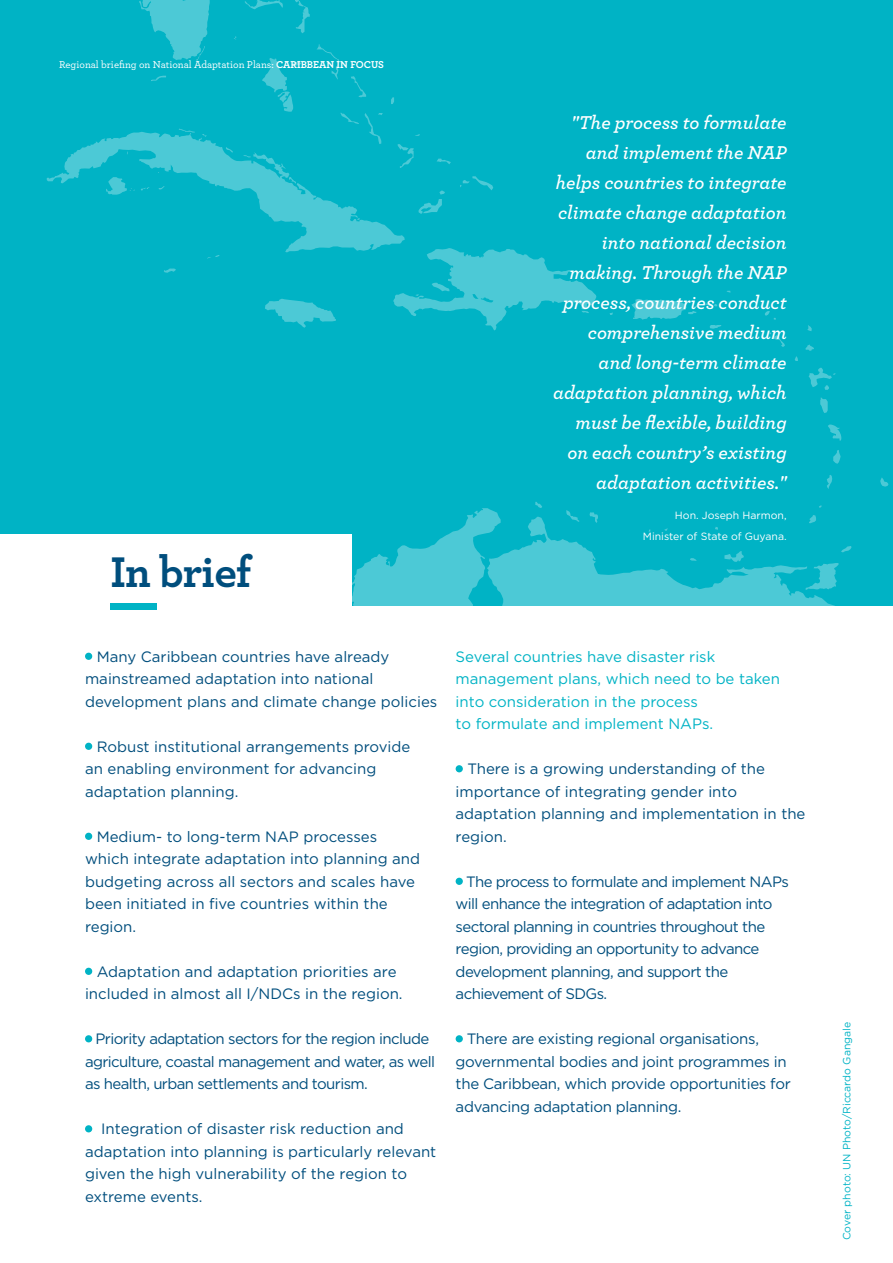
<style>
.page{position:relative;width:893px;height:1263px;background:#fff}
.page>*{position:absolute;margin:0;border:0;box-sizing:border-box;transform-origin:0 0}
.t1{font:700 45px "Archer";letter-spacing:-.02em;color:#004e7d}
.t2{font:italic 600 19.5px/30px "Archer";color:#fff;text-align:right}
.t3{font:15px/22.5px "Gotham";letter-spacing:-.005em;color:#004e7d}
.t4{font:15px/22.5px "Gotham";letter-spacing:-.04em;color:#004e7d}
.t5{font:15px/22.5px "Gotham";color:#00b3c5}
.t6{font:500 10.5px "Archer";color:#fff}
.t7{font:10.5px/21px "Gotham";color:#fff;text-align:right}
.t8{font:10.5px "Gotham";color:#00b3c5}
.s1{font-weight:700}
</style>
<div class="page">
<div style="left:0;top:0;width:893px;height:1247px;background:#00b3c5"></div>
<svg style="left:710px;top:325px;width:11px;height:4px"></svg>
<svg style="left:631px;top:299px;width:68px;height:21px"></svg>
<svg style="left:705px;top:303px;width:12px;height:3px"></svg>
<svg style="left:765px;top:311px;width:11px;height:9px"></svg>
<svg style="left:770px;top:332px;width:15px;height:15px"></svg>
<svg style="left:807px;top:325px;width:5px;height:6px"></svg>
<svg style="left:805px;top:344px;width:9px;height:7px"></svg>
<svg style="left:795px;top:356px;width:3px;height:5px"></svg>
<svg style="left:809px;top:368px;width:27px;height:22px"></svg>
<svg style="left:820px;top:398px;width:8px;height:15px"></svg>
<svg style="left:828px;top:424px;width:13px;height:16px"></svg>
<svg style="left:833px;top:450px;width:8px;height:14px"></svg>
<svg style="left:880px;top:477px;width:8px;height:10px"></svg>
<svg style="left:827px;top:475px;width:5px;height:14px"></svg>
<svg style="left:47px;top:0;width:549px;height:330px"></svg>
<svg style="left:351px;top:508px;width:501px;height:98px"></svg>
<svg style="left:806px;top:563px;width:33px;height:27px"></svg>
<svg style="left:724px;top:551px;width:20px;height:11px"></svg>
<svg style="left:690px;top:558px;width:7px;height:3px"></svg>
<svg style="left:664px;top:528px;width:4px;height:3px"></svg>
<svg style="left:590px;top:512px;width:8px;height:11px"></svg>
<svg style="left:566px;top:510px;width:14px;height:12px"></svg>
<svg style="left:535px;top:502px;width:7px;height:6px"></svg>
<div style="left:0;top:606px;width:893px;height:657px;background:#fff"></div>
<div style="left:85px;top:653px;width:7px;height:7px;border:2px solid #00b3c5;border-radius:50%"></div>
<div style="left:85px;top:743px;width:7px;height:7px;border:2px solid #00b3c5;border-radius:50%"></div>
<div style="left:85px;top:833px;width:7px;height:7px;border:2px solid #00b3c5;border-radius:50%"></div>
<div style="left:85px;top:968px;width:7px;height:7px;border:2px solid #00b3c5;border-radius:50%"></div>
<div style="left:85px;top:1035px;width:7px;height:7px;border:2px solid #00b3c5;border-radius:50%"></div>
<div style="left:85px;top:1125px;width:7px;height:7px;border:2px solid #00b3c5;border-radius:50%"></div>
<div style="left:456px;top:765px;width:7px;height:7px;border:2px solid #00b3c5;border-radius:50%"></div>
<div style="left:456px;top:878px;width:7px;height:7px;border:2px solid #00b3c5;border-radius:50%"></div>
<div style="left:456px;top:1035px;width:7px;height:7px;border:2px solid #00b3c5;border-radius:50%"></div>
<div style="left:0;top:534px;width:351px;height:84px;background:#fff"></div>
<hr style="left:892px;top:607px;width:1px;height:656px;background:#004e7d">
<div style="left:111px;top:604px;width:46px;height:6px;background:#00b3c5"></div>
<p class="t6" style="left:59px;top:57px;width:326px">Regional briefing on National Adaptation Plans: <span class="s1">CARIBBEAN IN FOCUS</span></p>
<h1 class="t1" style="left:111px;top:536px;width:142px">IN BRIEF</h1>
<p class="t2" style="left:553px;top:106px;width:235px">"The process to formulate and implement the NAP helps countries to integrate climate change adaptation into national decision making. Through the NAP process, countries conduct comprehensive medium and long-term climate adaptation planning, which must be flexible, building on each country’s existing adaptation activities."</p>
<p class="t7" style="left:643px;top:505px;width:145px">Hon. Joseph Harmon,<br>Minister of State of Guyana.</p>
<p class="t3" style="left:85px;top:645px;width:354px;text-indent:12px">Many Caribbean countries have already mainstreamed adaptation into national development plans and climate change policies</p>
<p class="t3" style="left:85px;top:735px;width:327px;text-indent:12px">Robust institutional arrangements provide an enabling environment for advancing adaptation planning.</p>
<p class="t3" style="left:85px;top:825px;width:336px;text-indent:12px">Medium- to long-term NAP processes which integrate adaptation into planning and budgeting across all sectors and scales have been initiated in five countries within the region.</p>
<p class="t3" style="left:85px;top:960px;width:319px;text-align:center">Adaptation and adaptation priorities are included in almost all I/NDCs in the region.</p>
<p class="t4" style="left:85px;top:1027px;width:352px;text-indent:10px">Priority adaptation sectors for the region include agriculture, coastal management and water, as well as health, urban settlements and tourism.</p>
<p class="t3" style="left:85px;top:1117px;width:353px;text-indent:16px">Integration of disaster risk reduction and adaptation into planning is particularly relevant given the high vulnerability of the region to extreme events.</p>
<p class="t5" style="left:456px;top:645px;width:326px">Several countries have disaster risk management plans, which need to be taken into consideration in the process<br>to formulate and implement NAPs.</p>
<p class="t3" style="left:456px;top:757px;width:351px;text-indent:12px">There is a growing understanding of the importance of integrating gender into adaptation planning and implementation in the region.</p>
<p class="t4" style="left:456px;top:870px;width:335px;text-indent:10px">The process to formulate and implement NAPs will enhance the integration of adaptation into sectoral planning in countries throughout the region, providing an opportunity to advance development planning, and support the achievement of SDGs.</p>
<p class="t3" style="left:456px;top:1027px;width:337px;text-indent:11px">There are existing regional organisations, governmental bodies and joint programmes in the Caribbean, which provide opportunities for advancing adaptation planning.</p>
<p class="t8" style="left:840px;top:1240px;width:220px;rotate:-90deg">Cover photo: UN Photo/Riccardo Gangale</p>
</div>
